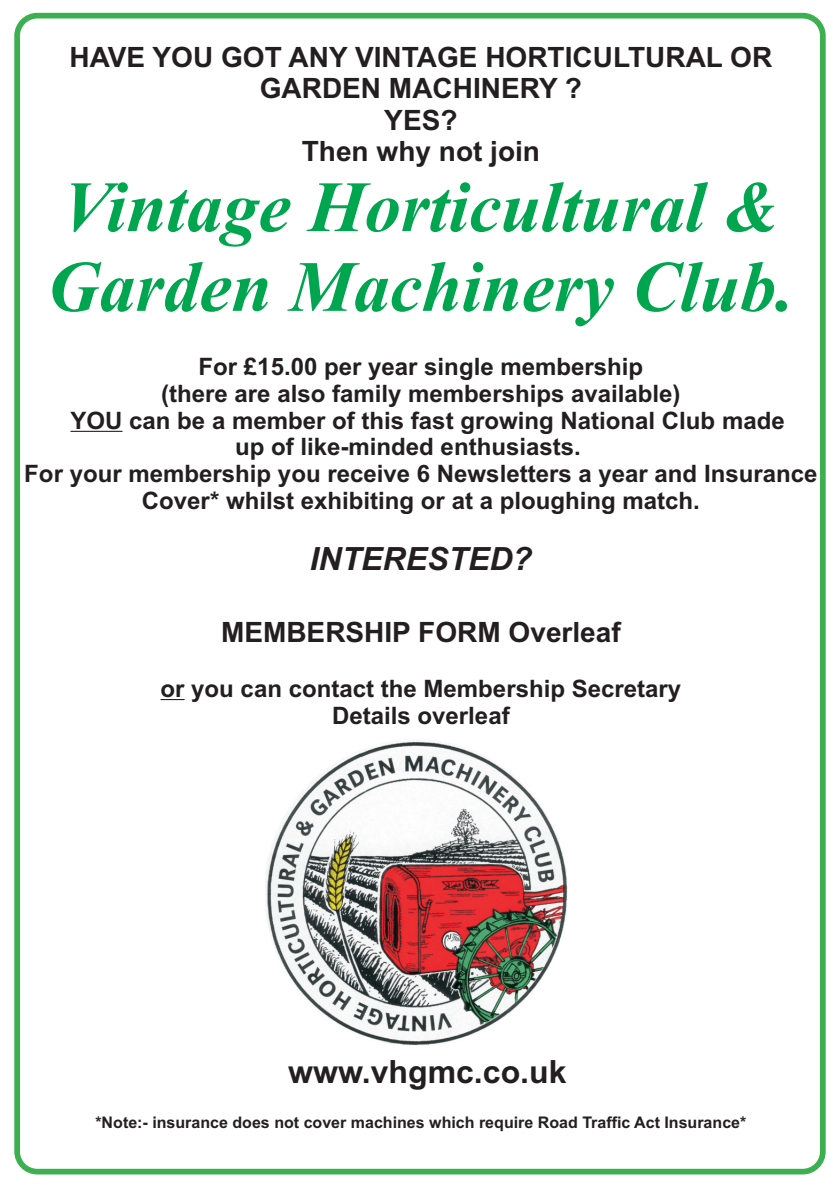
<style>
.page{position:relative;width:840px;height:1191px;background:#fff}
.page>*{position:absolute;margin:0;border:0;box-sizing:border-box;transform-origin:0 0}
.t1{font:italic 700 72px/79.8px "Times New Roman";color:#00a54f}
.t2{font:700 32px "Arial";color:#231f20}
.t3{font:italic 700 32px "Arial";color:#231f20}
.t4{font:700 28px/31.2px "Arial";color:#231f20;text-align:center}
.t5{font:700 24px/26.8px "Arial";color:#231f20;text-align:center}
.t6{font:700 16px "Arial";color:#231f20}
</style>
<div class="page">
<div style="left:14px;top:13px;width:811px;height:1161px;border:6px solid #3caf50;border-radius:20px"></div>
<hr style="left:70px;top:431px;width:52px;height:1px;background:#231f20">
<svg style="left:160px;top:699px;width:24px;height:1px"></svg>
<img style="left:266px;top:741px;width:300px;height:304px">
<p class="t4" style="left:69px;top:44px;width:704px">HAVE YOU GOT ANY VINTAGE HORTICULTURAL OR<br>GARDEN MACHINERY ?<br>YES?<br>Then why not join</p>
<h1 class="t1" style="left:47px;top:174px;width:748px">Vintage Horticultural &amp;<br>Garden Machinery Club.</h1>
<p class="t5" style="left:198px;top:355px;width:446px">For £15.00 per year single membership</p>
<p class="t5" style="left:161px;top:382px;width:520px">(there are also family memberships available)</p>
<p class="t5" style="left:70px;top:409px;width:715px">YOU can be a member of this fast growing National Club made</p>
<p class="t5" style="left:235px;top:436px;width:347px">up of like-minded enthusiasts.</p>
<p class="t5" style="left:24px;top:462px;width:794px">For your membership you receive 6 Newsletters a year and Insurance</p>
<p class="t5" style="left:142px;top:489px;width:559px">Cover* whilst exhibiting or at a ploughing match.</p>
<h2 class="t3" style="left:309px;top:546px;width:224px">INTERESTED?</h2>
<p class="t4" style="left:221px;top:619px;width:401px">MEMBERSHIP FORM Overleaf</p>
<p class="t5" style="left:160px;top:677px;width:522px">or you can contact the Membership Secretary<br>Details overleaf</p>
<h2 class="t2" style="left:288px;top:1060px;width:279px">www.vhgmc.co.uk</h2>
<p class="t6" style="left:95px;top:1116px;width:652px">*Note:- insurance does not cover machines which require Road Traffic Act Insurance*</p>
</div>
